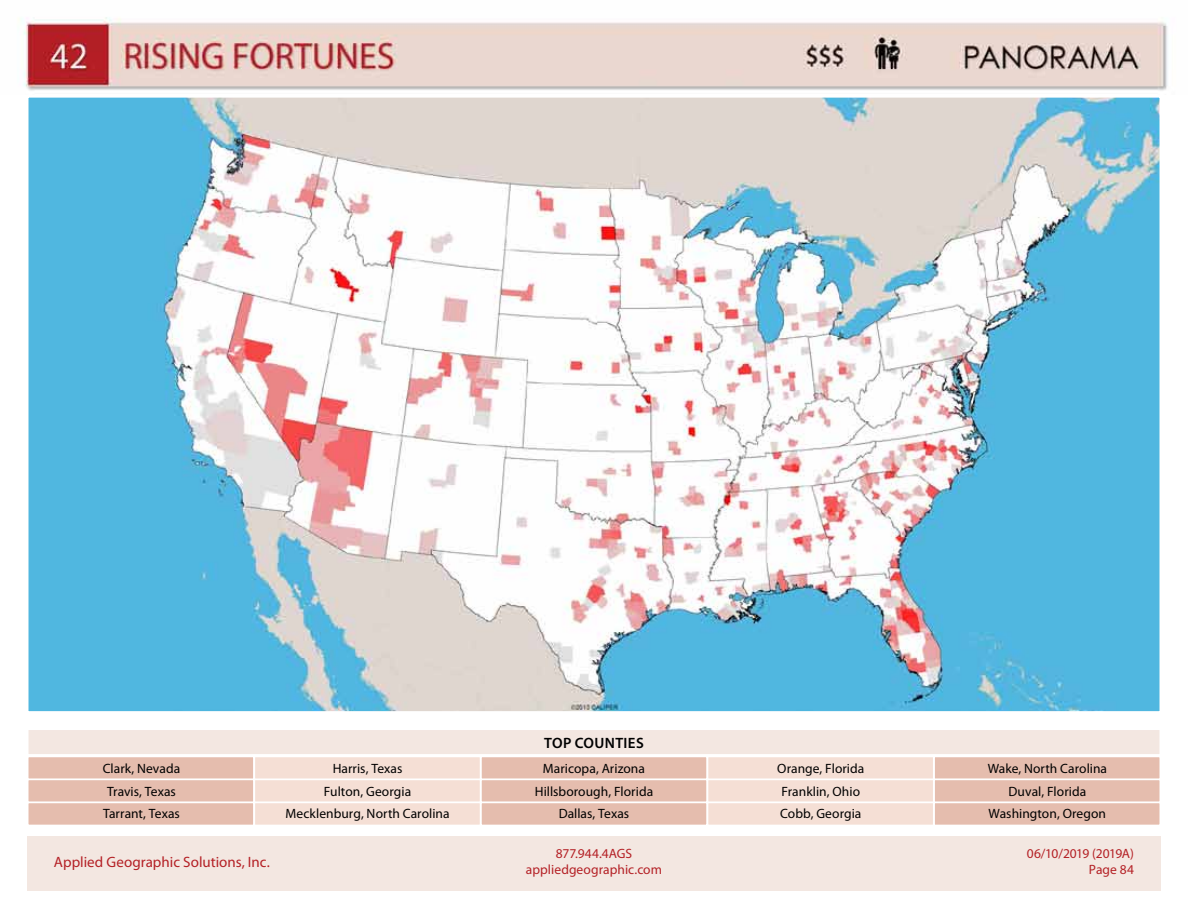
<style>
.page{position:relative;width:1188px;height:918px;background:#fff}
.page>*{position:absolute;margin:0;border:0;box-sizing:border-box;transform-origin:0 0}
.t1{font:15px "Myriad Pro";color:#b42025}
.t2{font:600 15px "Myriad Pro";letter-spacing:.025em;color:#000}
.t3{font:13.5px/22.5px "Myriad Pro";letter-spacing:.005em;color:#000;text-align:center}
.t4{font:13.5px/16.2px "Myriad Pro";color:#b42025;text-align:center}
</style>
<div class="page">
<div style="left:27px;top:729px;width:1134px;height:27px;background:#f3e7e1;border:2px solid #fff"></div>
<div style="left:27px;top:756px;width:228px;height:24px;background:#e5bdae;border:2px solid #fff"></div>
<div style="left:480px;top:756px;width:228px;height:24px;background:#e5bdae;border:2px solid #fff"></div>
<div style="left:933px;top:756px;width:228px;height:24px;background:#e5bdae;border:2px solid #fff"></div>
<div style="left:254px;top:756px;width:227px;height:24px;background:#f5dfd5;border:2px solid #fff"></div>
<div style="left:707px;top:756px;width:227px;height:24px;background:#f5dfd5;border:2px solid #fff"></div>
<div style="left:27px;top:779px;width:228px;height:24px;background:#e5bdae;border:2px solid #fff"></div>
<div style="left:480px;top:779px;width:228px;height:24px;background:#e5bdae;border:2px solid #fff"></div>
<div style="left:933px;top:779px;width:228px;height:24px;background:#e5bdae;border:2px solid #fff"></div>
<div style="left:254px;top:779px;width:227px;height:24px;background:#f5dfd5;border:2px solid #fff"></div>
<div style="left:707px;top:779px;width:227px;height:24px;background:#f5dfd5;border:2px solid #fff"></div>
<div style="left:27px;top:802px;width:228px;height:24px;background:#e5bdae;border:2px solid #fff"></div>
<div style="left:480px;top:802px;width:228px;height:24px;background:#e5bdae;border:2px solid #fff"></div>
<div style="left:933px;top:802px;width:228px;height:24px;background:#e5bdae;border:2px solid #fff"></div>
<div style="left:254px;top:802px;width:227px;height:24px;background:#f5dfd5;border:2px solid #fff"></div>
<div style="left:707px;top:802px;width:227px;height:24px;background:#f5dfd5;border:2px solid #fff"></div>
<img style="left:23px;top:17px;width:1145px;height:74px">
<div style="left:27px;top:837px;width:1134px;height:54px;background:#f3e7e1"></div>
<img style="left:30px;top:99px;width:1128px;height:611px">
<p class="t2" style="left:544px;top:733px;width:101px">TOP COUNTIES</p>
<p class="t3" style="left:103px;top:757px;width:79px;text-align:left">Clark, Nevada<br>Travis, Texas<br>Tarrant, Texas</p>
<p class="t3" style="left:286px;top:757px;width:166px">Harris, Texas<br>Fulton, Georgia<br>Mecklenburg, North Carolina</p>
<p class="t3" style="left:535px;top:757px;width:120px">Maricopa, Arizona<br>Hillsborough, Florida<br>Dallas, Texas</p>
<p class="t3" style="left:777px;top:757px;width:89px;text-align:left">Orange, Florida<br>Franklin, Ohio<br>Cobb, Georgia</p>
<p class="t3" style="left:988px;top:757px;width:121px">Wake, North Carolina<br>Duval, Florida<br>Washington, Oregon</p>
<p class="t1" style="left:54px;top:852px;width:217px">Applied Geographic Solutions, Inc.</p>
<p class="t4" style="left:526px;top:845px;width:138px">877.944.4AGS appliedgeographic.com</p>
<p class="t4" style="left:1027px;top:845px;width:109px;text-align:right">06/10/2019 (2019A)<br>Page 84</p>
</div>
